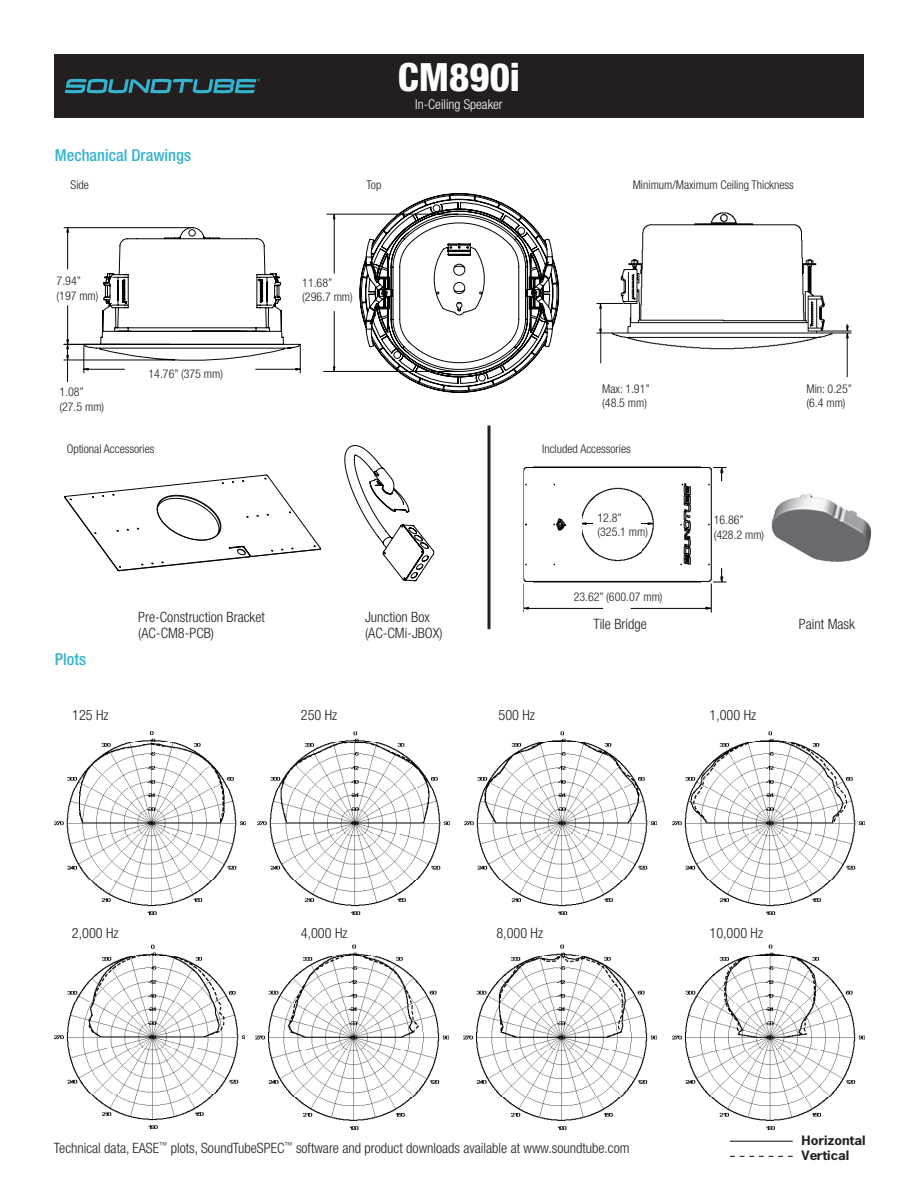
<style>
.page{position:relative;width:918px;height:1188px;background:#fff}
.page>*{position:absolute;margin:0;border:0;box-sizing:border-box;transform-origin:0 0}
.t1{font:800 condensed 39px "Helvetica Neue LT Std";color:#fff}
.t2{font:500 condensed 16.5px "Helvetica Neue LT Std";color:#35b3ce}
.t3{font:300 condensed 14.25px "Helvetica Neue LT Std";color:#201d1e}
.t4{font:300 condensed 13.5px "Helvetica Neue LT Std";color:#fff}
.t5{font:700 12.15px/15px "News Gothic Std";color:#231f20;scale:1.11 1}
.t6{font:300 condensed 12px "Helvetica Neue LT Std";color:#201d1e}
</style>
<div class="page">
<img style="left:672px;top:944px;width:193px;height:186px">
<img style="left:464px;top:944px;width:192px;height:186px">
<img style="left:256px;top:944px;width:192px;height:186px">
<img style="left:55px;top:945px;width:189px;height:184px">
<img style="left:673px;top:731px;width:192px;height:184px">
<img style="left:465px;top:731px;width:192px;height:184px">
<img style="left:257px;top:731px;width:192px;height:184px">
<img style="left:54px;top:731px;width:192px;height:184px">
<img style="left:597px;top:213px;width:254px;height:163px">
<img style="left:523px;top:467px;width:203px;height:145px">
<div style="left:54px;top:54px;width:810px;height:64px;background:#231f20"></div>
<svg style="left:65px;top:79px;width:195px;height:14px"></svg>
<hr style="left:488px;top:426px;width:2px;height:203px;background:#231f20">
<div style="left:594px;top:500px;width:47px;height:46px;background:#fff"></div>
<svg style="left:344px;top:445px;width:91px;height:137px"></svg>
<svg style="left:64px;top:474px;width:258px;height:98px"></svg>
<img style="left:771px;top:494px;width:101px;height:68px">
<hr style="left:730px;top:1141px;width:63px;height:1px;background:#231f20">
<svg style="left:730px;top:1156px;width:63px;height:1px"></svg>
<svg style="left:63px;top:227px;width:238px;height:156px"></svg>
<svg style="left:323px;top:193px;width:237px;height:200px"></svg>
<p class="t2" style="left:55px;top:145px;width:138px">Mechanical Drawings</p>
<p class="t6" style="left:71px;top:177px;width:20px">Side</p>
<p class="t6" style="left:366px;top:177px;width:16px">Top</p>
<p class="t1" style="left:398px;top:53px;width:124px">CM890i</p>
<p class="t4" style="left:415px;top:96px;width:89px">In-Ceiling Speaker</p>
<p class="t6" style="left:633px;top:177px;width:163px">Minimum/Maximum Ceiling Thickness</p>
<p class="t6" style="left:57px;top:274px;width:26px">7.94”</p>
<p class="t6" style="left:57px;top:289px;width:43px">(197 mm)</p>
<p class="t6" style="left:59px;top:385px;width:26px">1.08”</p>
<p class="t6" style="left:59px;top:400px;width:46px">(27.5 mm)</p>
<p class="t6" style="left:149px;top:366px;width:76px">14.76” (375 mm)</p>
<p class="t6" style="left:302px;top:276px;width:32px">11.68”</p>
<p class="t6" style="left:302px;top:290px;width:52px">(296.7 mm)</p>
<p class="t6" style="left:602px;top:382px;width:49px">Max: 1.91”</p>
<p class="t6" style="left:602px;top:396px;width:46px">(48.5 mm)</p>
<p class="t6" style="left:67px;top:442px;width:89px">Optional Accessories</p>
<p class="t6" style="left:542px;top:442px;width:90px">Included Accessories</p>
<p class="t6" style="left:598px;top:511px;width:26px">12.8”</p>
<p class="t6" style="left:598px;top:525px;width:52px">(325.1 mm)</p>
<p class="t6" style="left:574px;top:590px;width:90px">23.62” (600.07 mm)</p>
<p class="t6" style="left:714px;top:513px;width:32px">16.86”</p>
<p class="t6" style="left:714px;top:528px;width:52px">(428.2 mm)</p>
<p class="t6" style="left:807px;top:382px;width:47px">Min: 0.25”</p>
<p class="t6" style="left:807px;top:396px;width:41px">(6.4 mm)</p>
<p class="t2" style="left:55px;top:649px;width:33px">Plots</p>
<p class="t3" style="left:138px;top:609px;width:128px">Pre-Construction Bracket</p>
<p class="t3" style="left:138px;top:624px;width:77px">(AC-CM8-PCB)</p>
<p class="t3" style="left:365px;top:609px;width:66px">Junction Box</p>
<p class="t3" style="left:365px;top:624px;width:79px">(AC-CMi-JBOX)</p>
<p class="t3" style="left:594px;top:616px;width:55px">Tile Bridge</p>
<p class="t3" style="left:72px;top:706px;width:38px">125 Hz</p>
<p class="t3" style="left:301px;top:706px;width:38px">250 Hz</p>
<p class="t3" style="left:499px;top:706px;width:38px">500 Hz</p>
<p class="t3" style="left:710px;top:706px;width:48px">1,000 Hz</p>
<p class="t3" style="left:799px;top:616px;width:57px">Paint Mask</p>
<p class="t3" style="left:72px;top:925px;width:48px">2,000 Hz</p>
<p class="t3" style="left:301px;top:925px;width:48px">4,000 Hz</p>
<p class="t3" style="left:496px;top:925px;width:48px">8,000 Hz</p>
<p class="t3" style="left:710px;top:925px;width:55px">10,000 Hz</p>
<p class="t3" style="left:54px;top:1140px;width:577px">Technical data, EASE<sup>™</sup> plots, SoundTubeSPEC<sup>™</sup> software and product downloads available at www.soundtube.com</p>
<p class="t5" style="left:802px;top:1133px;width:59px">Horizontal<br>Vertical</p>
</div>
